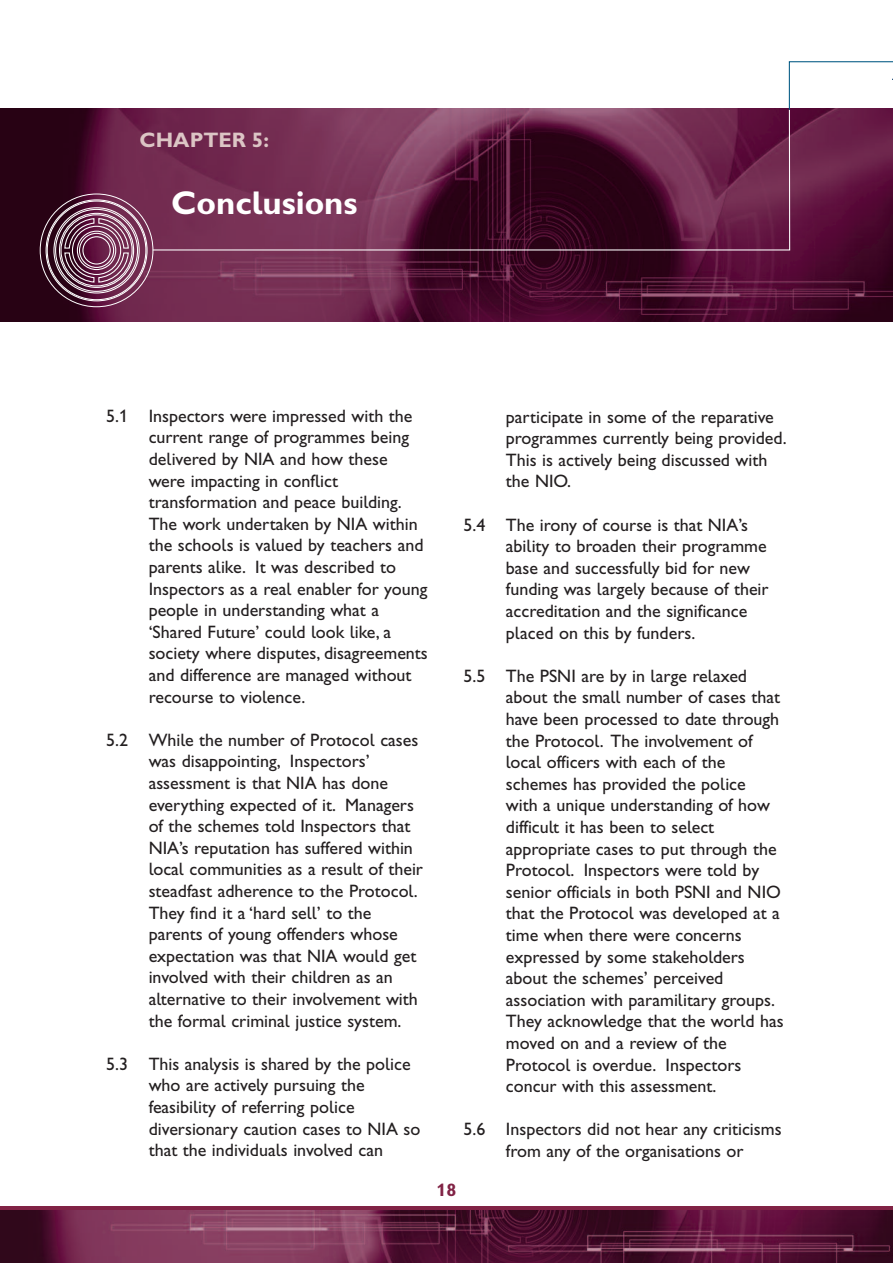
<style>
.page{position:relative;width:893px;height:1263px;background:#fff}
.page>*{position:absolute;margin:0;border:0;box-sizing:border-box;transform-origin:0 0}
.t1{font:33px "Gill Sans Hta Bold Plain";color:#fff}
.t2{font:21px "Gill Sans Hta Bold Plain";color:#dcc5c5}
.t3{font:18px/21.6px "Gill Sans Hta";color:#231f20}
.t4{font:18px "Gill Sans Hta Bold Plain";color:#812345}
</style>
<div class="page">
<img style="left:0;top:108px;width:892px;height:213px">
<svg style="left:152px;top:109px;width:639px;height:142px;background:#652647"></svg>
<svg style="left:788px;top:61px;width:105px;height:50px"></svg>
<div style="left:59px;top:213px;width:75px;height:75px;border:1px solid #fff;border-radius:50%"></div>
<svg style="left:64px;top:218px;width:65px;height:65px;background:#84546f"></svg>
<svg style="left:0;top:1206px;width:893px;height:5px;background:#7a2244"></svg>
<img style="left:0;top:1211px;width:893px;height:52px">
<p class="t2" style="left:140px;top:133px;width:131px">CHAPTER 5:</p>
<h1 class="t1" style="left:171px;top:191px;width:188px">Conclusions</h1>
<p class="t3" style="left:149px;top:407px;width:281px;text-indent:-42px">5.1 Inspectors were impressed with the current range of programmes being delivered by NIA and how these were impacting in conflict transformation and peace building.<br>The work undertaken by NIA within the schools is valued by teachers and parents alike. It was described to Inspectors as a real enabler for young people in understanding what a ‘Shared Future’ could look like, a society where disputes, disagreements and difference are managed without recourse to violence.</p>
<p class="t3" style="left:149px;top:731px;width:276px;text-indent:-42px">5.2 While the number of Protocol cases was disappointing, Inspectors’ assessment is that NIA has done everything expected of it. Managers of the schemes told Inspectors that NIA’s reputation has suffered within local communities as a result of their steadfast adherence to the Protocol.<br>They find it a ‘hard sell’ to the parents of young offenders whose expectation was that NIA would get involved with their children as an alternative to their involvement with the formal criminal justice system.</p>
<p class="t3" style="left:149px;top:1055px;width:273px;text-indent:-42px">5.3 This analysis is shared by the police who are actively pursuing the feasibility of referring police diversionary caution cases to NIA so that the individuals involved can</p>
<p class="t3" style="left:506px;top:407px;width:282px">participate in some of the reparative programmes currently being provided.<br>This is actively being discussed with the NIO.</p>
<p class="t3" style="left:506px;top:515px;width:264px;text-indent:-42px">5.4 The irony of course is that NIA’s ability to broaden their programme base and successfully bid for new funding was largely because of their accreditation and the significance placed on this by funders.</p>
<p class="t3" style="left:506px;top:667px;width:279px;text-indent:-42px">5.5 The PSNI are by in large relaxed about the small number of cases that have been processed to date through the Protocol. The involvement of local officers with each of the schemes has provided the police<br>with a unique understanding of how difficult it has been to select appropriate cases to put through the Protocol. Inspectors were told by senior officials in both PSNI and NIO that the Protocol was developed at a time when there were concerns expressed by some stakeholders about the schemes’ perceived association with paramilitary groups.<br>They acknowledge that the world has moved on and a review of the Protocol is overdue. Inspectors concur with this assessment.</p>
<p class="t3" style="left:463px;top:1120px;width:320px;text-align:center">5.6 Inspectors did not hear any criticisms from any of the organisations or</p>
<p class="t4" style="left:437px;top:1184px;width:21px">18</p>
</div>
